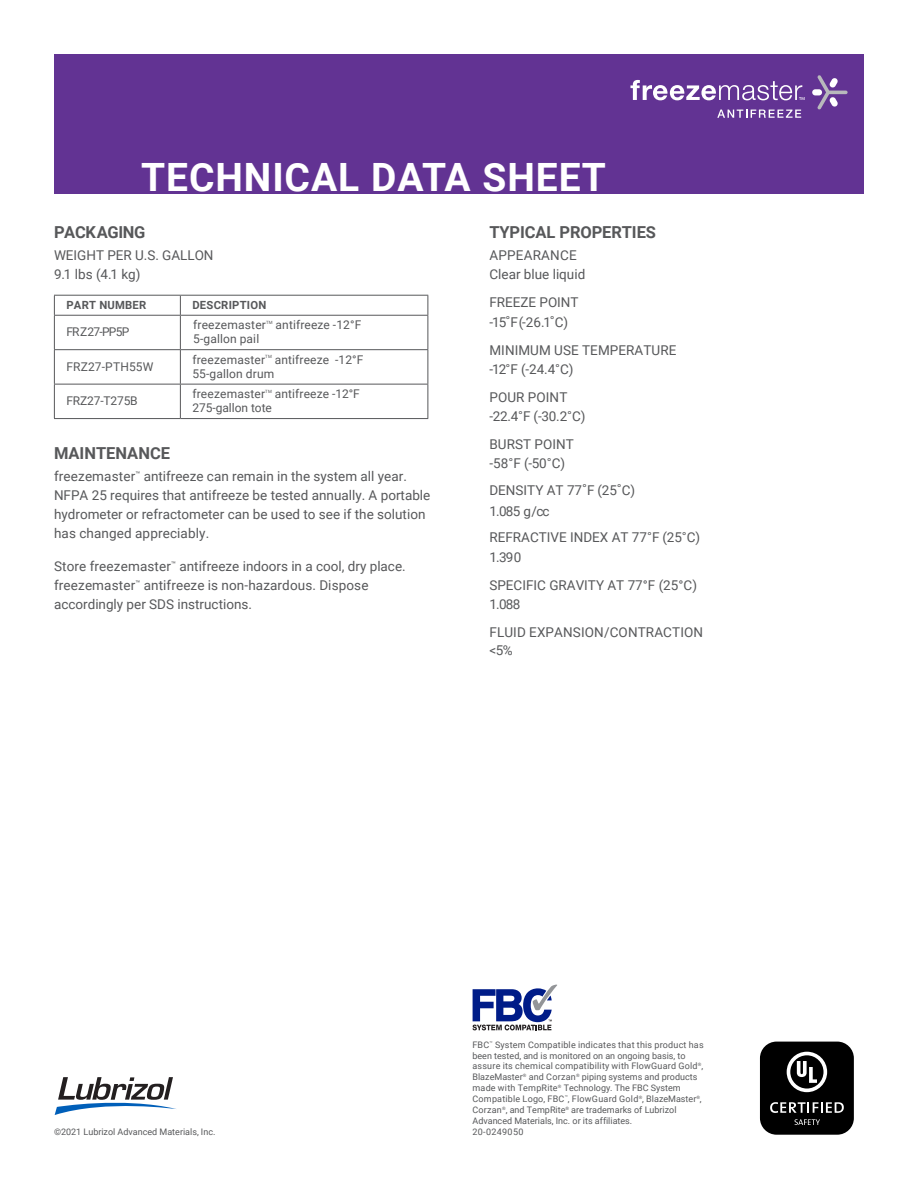
<style>
.page{position:relative;width:918px;height:1188px;background:#fff}
.page>*{position:absolute;margin:0;border:0;box-sizing:border-box;transform-origin:0 0}
.t1{font:700 39px "Roboto";letter-spacing:.025em;color:#fff}
.Body_Copy_Before_CAP{font:700 16.5px "Roboto";letter-spacing:-.005em;color:#57585a}
.Body_Copy{font:700 16.5px "Roboto";color:#57585a}
.Body_Copy-2{font:700 16.5px "Roboto";letter-spacing:-.02em;color:#57585a}
.Body_Copy-3{font:13.5px/19.2px "Roboto";color:#57585a}
.Body_Copy_Before_CAP-2{font:13.5px/19px "Roboto";color:#57585a}
.Small_Table_Body_Cop{font:12px "Roboto";letter-spacing:.01em;color:#57585a}
.Small_Table_Body_Cop-2{font:12px "Roboto";letter-spacing:-.01em;color:#57585a}
.Small_Table_Body_Cop-3{font:12px "Roboto";letter-spacing:-.06em;color:#57585a}
.Small_Table_Header_C{font:700 11.25px "Roboto";letter-spacing:.02em;color:#57585a}
.Footnote_Copy{font:9px/10.8px "Roboto";color:#57585a}
.Small_Table_Body_Cop-4{font:4.35px "Roboto";color:#57585a}
.s1{font-size:15px}
</style>
<div class="page">
<div style="left:54px;top:54px;width:810px;height:140px;background:#623393"></div>
<svg style="left:717px;top:110px;width:84px;height:8px"></svg>
<div style="left:812px;top:89px;width:10px;height:6px;background:#fff;border-radius:3px"></div>
<svg style="left:817px;top:75px;width:31px;height:35px"></svg>
<svg style="left:630px;top:80px;width:175px;height:20px"></svg>
<hr style="left:54px;top:295px;width:126px;height:1px;background:#57585a">
<svg style="left:54px;top:296px;width:1px;height:19px"></svg>
<hr style="left:180px;top:295px;width:248px;height:1px;background:#57585a">
<svg style="left:180px;top:296px;width:1px;height:19px"></svg>
<svg style="left:428px;top:296px;width:1px;height:19px"></svg>
<hr style="left:54px;top:315px;width:126px;height:1px;background:#57585a">
<hr style="left:54px;top:316px;width:1px;height:33px;background:#57585a">
<hr style="left:180px;top:315px;width:248px;height:1px;background:#57585a">
<hr style="left:180px;top:316px;width:1px;height:33px;background:#57585a">
<hr style="left:428px;top:316px;width:1px;height:33px;background:#57585a">
<hr style="left:54px;top:349px;width:126px;height:1px;background:#57585a">
<hr style="left:54px;top:350px;width:1px;height:34px;background:#57585a">
<hr style="left:180px;top:349px;width:248px;height:1px;background:#57585a">
<hr style="left:180px;top:350px;width:1px;height:34px;background:#57585a">
<hr style="left:428px;top:350px;width:1px;height:34px;background:#57585a">
<hr style="left:54px;top:384px;width:126px;height:1px;background:#57585a">
<hr style="left:54px;top:384px;width:1px;height:34px;background:#57585a">
<hr style="left:180px;top:384px;width:248px;height:1px;background:#57585a">
<hr style="left:180px;top:384px;width:1px;height:34px;background:#57585a">
<hr style="left:428px;top:384px;width:1px;height:34px;background:#57585a">
<hr style="left:54px;top:418px;width:126px;height:1px;background:#57585a">
<hr style="left:180px;top:418px;width:248px;height:1px;background:#57585a">
<div style="left:760px;top:1042px;width:94px;height:93px;background:#000;border-radius:17px"></div>
<svg style="left:787px;top:1052px;width:40px;height:40px"></svg>
<svg style="left:770px;top:1102px;width:74px;height:11px"></svg>
<svg style="left:795px;top:1119px;width:25px;height:6px"></svg>
<svg style="left:55px;top:1077px;width:121px;height:38px"></svg>
<svg style="left:472px;top:985px;width:85px;height:45px"></svg>
<h1 class="t1" style="left:141px;top:150px;width:466px">TECHNICAL DATA SHEET</h1>
<p class="Body_Copy-2" style="left:54px;top:221px;width:93px">PACKAGING</p>
<p class="Body_Copy-3" style="left:54px;top:246px;width:161px;line-height:18.3px">WEIGHT PER U.S. GALLON<br>9.1 lbs (4.1 kg)</p>
<p class="Small_Table_Header_C" style="left:66px;top:297px;width:81px">PART NUMBER</p>
<p class="Small_Table_Header_C" style="left:192px;top:297px;width:76px">DESCRIPTION</p>
<p class="Small_Table_Body_Cop-3" style="left:66px;top:324px;width:64px">FRZ27-PP5P</p>
<p class="Body_Copy_Before_CAP" style="left:489px;top:221px;width:168px">TYPICAL PROPERTIES</p>
<p class="Body_Copy_Before_CAP-2" style="left:489px;top:245px;width:97px">APPEARANCE<br>Clear blue liquid</p>
<p class="Body_Copy_Before_CAP-2" style="left:489px;top:293px;width:91px">FREEZE POINT -15<span class="s1">˚</span>F (-26.1<span class="s1">˚</span>C)</p>
<p class="Body_Copy_Before_CAP-2" style="left:489px;top:340px;width:189px">MINIMUM USE TEMPERATURE -12<span class="s1">˚</span>F (-24.4<span class="s1">˚</span>C)</p>
<p class="Body_Copy_Before_CAP-2" style="left:489px;top:387px;width:97px">POUR POINT -22.4<span class="s1">˚</span>F (-30.2<span class="s1">˚</span>C)</p>
<p class="Body_Copy_Before_CAP-2" style="left:489px;top:434px;width:86px">BURST POINT -58<span class="s1">˚</span>F (-50<span class="s1">˚</span>C)</p>
<p class="Body_Copy_Before_CAP-2" style="left:489px;top:479px;width:147px;line-height:21px">DENSITY AT 77<span class="s1">˚</span>F (25<span class="s1">˚</span>C)<br>1.085 g/cc</p>
<p class="Body_Copy_Before_CAP-2" style="left:489px;top:526px;width:212px;line-height:20.5px">REFRACTIVE INDEX AT 77<span class="s1">˚</span>F (25<span class="s1">˚</span>C)<br>1.390</p>
<p class="Body_Copy_Before_CAP-2" style="left:489px;top:576px;width:209px;line-height:18.3px">SPECIFIC GRAVITY AT 77°F (25°C)<br>1.088</p>
<p class="Body_Copy_Before_CAP-2" style="left:489px;top:622px;width:215px;line-height:18.3px">FLUID EXPANSION/CONTRACTION &lt;5%</p>
<p class="Small_Table_Body_Cop" style="left:193px;top:317px;width:74px">freezemaster</p>
<p class="Small_Table_Body_Cop-4" style="left:266px;top:319px;width:8px">TM</p>
<p class="Small_Table_Body_Cop" style="left:276px;top:317px;width:87px">antifreeze -12°F</p>
<p class="Small_Table_Body_Cop" style="left:193px;top:331px;width:68px">5-gallon pail</p>
<p class="Small_Table_Body_Cop" style="left:192px;top:351px;width:74px">freezemaster</p>
<p class="Small_Table_Body_Cop-4" style="left:265px;top:354px;width:8px">TM</p>
<p class="Small_Table_Body_Cop" style="left:275px;top:351px;width:90px">antifreeze -12°F</p>
<p class="Small_Table_Body_Cop" style="left:192px;top:365px;width:83px">55-gallon drum</p>
<p class="Small_Table_Body_Cop" style="left:66px;top:358px;width:89px">FRZ27-PTH55W</p>
<p class="Small_Table_Body_Cop" style="left:192px;top:386px;width:74px">freezemaster</p>
<p class="Small_Table_Body_Cop-4" style="left:265px;top:388px;width:8px">TM</p>
<p class="Small_Table_Body_Cop" style="left:275px;top:386px;width:87px">antifreeze -12°F</p>
<p class="Small_Table_Body_Cop" style="left:192px;top:400px;width:81px">275-gallon tote</p>
<p class="Small_Table_Body_Cop-2" style="left:66px;top:393px;width:73px">FRZ27-T275B</p>
<p class="Body_Copy" style="left:54px;top:441px;width:118px">MAINTENANCE</p>
<p class="Body_Copy-3" style="left:54px;top:466px;width:378px">freezemaster<sup>™</sup> antifreeze can remain in the system all year.<br>NFPA 25 requires that antifreeze be tested annually. A portable hydrometer or refractometer can be used to see if the solution has changed appreciably.</p>
<p class="Body_Copy-3" style="left:54px;top:556px;width:353px">Store freezemaster<sup>™</sup> antifreeze indoors in a cool, dry place. freezemaster<sup>™</sup> antifreeze is non-hazardous. Dispose accordingly per SDS instructions.</p>
<p class="Footnote_Copy" style="left:54px;top:1126px;width:163px">©2021 Lubrizol Advanced Materials, Inc.</p>
<p class="Footnote_Copy" style="left:472px;top:1039px;width:233px">FBC<sup>™</sup> System Compatible indicates that this product has been tested, and is monitored on an ongoing basis, to assure its chemical compatibility with FlowGuard Gold<sup>®</sup>, BlazeMaster<sup>®</sup> and Corzan<sup>®</sup> piping systems and products made with TempRite<sup>®</sup> Technology. The FBC System Compatible Logo, FBC<sup>™</sup>, FlowGuard Gold<sup>®</sup>, BlazeMaster<sup>®</sup>, Corzan<sup>®</sup>, and TempRite<sup>®</sup> are trademarks of Lubrizol Advanced Materials, Inc. or its affiliates.<br>20-0249050</p>
</div>
